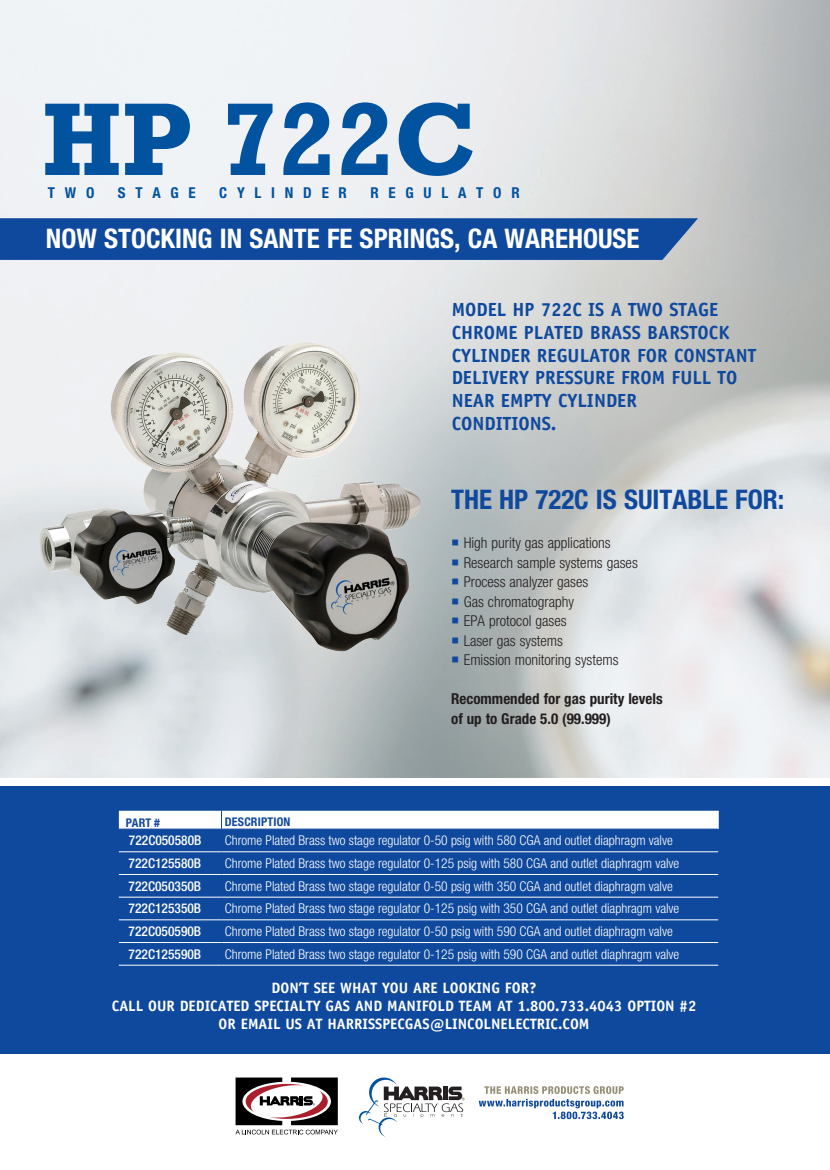
<style>
.page{position:relative;width:830px;height:1170px;background:#fff}
.page>*{position:absolute;margin:0;border:0;box-sizing:border-box;transform-origin:0 0}
.t1{font:700 105px "Rockwell Std";color:#0153a0}
.t2{font:700 condensed 27px "Helvetica Neue LT Std";color:#fff}
.t3{font:700 condensed 27px "Helvetica Neue LT Std";color:#0f499d}
.t4{font:700 19.05px/22.8px "Officina Sans Std";color:#0f499d}
.t5{font:300 condensed 15px "Helvetica Neue LT Std";color:#231f20}
.t6{font:700 15px/18px "Officina Sans Std";color:#fff;text-align:center}
.t7{font:700 condensed 15px/19.5px "Helvetica Neue LT Std";color:#231f20}
.t8{font:700 condensed 15px "Helvetica Neue LT Std";letter-spacing:.65em;color:#0153a0}
.t9{font:300 condensed 13.5px "Helvetica Neue LT Std";color:#fff}
.t10{font:500 condensed 13.5px "Helvetica Neue LT Std";color:#fff}
.t11{font:700 condensed 12px "Helvetica Neue LT Std";letter-spacing:.015em;color:#0f499d}
.s1{color:#0f499d}
</style>
<div class="page">
<div style="left:0;top:786px;width:830px;height:268px;background:#0f499d"></div>
<img style="left:0;top:0;width:830px;height:777px">
<svg style="left:478px;top:1086px;width:145px;height:33px"></svg>
<svg style="left:235px;top:1077px;width:103px;height:57px"></svg>
<svg style="left:359px;top:1077px;width:105px;height:60px"></svg>
<hr style="left:119px;top:965px;width:102px;height:1px;background:#fff">
<hr style="left:221px;top:965px;width:497px;height:1px;background:#fff">
<hr style="left:119px;top:942px;width:102px;height:1px;background:#fff">
<hr style="left:221px;top:942px;width:497px;height:1px;background:#fff">
<hr style="left:119px;top:874px;width:102px;height:1px;background:#fff">
<hr style="left:221px;top:874px;width:497px;height:1px;background:#fff">
<hr style="left:119px;top:897px;width:102px;height:1px;background:#fff">
<hr style="left:221px;top:897px;width:497px;height:1px;background:#fff">
<hr style="left:119px;top:919px;width:102px;height:1px;background:#fff">
<hr style="left:221px;top:919px;width:497px;height:1px;background:#fff">
<hr style="left:119px;top:851px;width:102px;height:1px;background:#fff">
<hr style="left:221px;top:851px;width:497px;height:1px;background:#fff">
<div style="left:119px;top:811px;width:599px;height:18px;background:#fff"></div>
<svg style="left:0;top:218px;width:698px;height:42px;background:#154d9e"></svg>
<img style="left:35px;top:342px;width:265px;height:266px">
<svg style="left:459px;top:568px;width:15px;height:1px"></svg>
<svg style="left:459px;top:587px;width:15px;height:1px"></svg>
<svg style="left:459px;top:607px;width:15px;height:1px"></svg>
<svg style="left:459px;top:626px;width:15px;height:1px"></svg>
<svg style="left:459px;top:646px;width:15px;height:1px"></svg>
<svg style="left:459px;top:665px;width:15px;height:1px"></svg>
<h1 class="t1" style="left:42px;top:78px;width:436px">HP 722C</h1>
<p class="t8" style="left:48px;top:184px;width:48px">TWO</p>
<p class="t8" style="left:118px;top:184px;width:79px">STAGE</p>
<p class="t8" style="left:219px;top:184px;width:129px">CYLINDER</p>
<p class="t8" style="left:370px;top:184px;width:151px">REGULATOR</p>
<h2 class="t2" style="left:46px;top:223px;width:595px">NOW STOCKING IN SANTE FE SPRINGS, CA WAREHOUSE</h2>
<h3 class="t4" style="left:451px;top:298px;width:306px">MODEL HP 722C IS A TWO STAGE<br>CHROME PLATED BRASS BARSTOCK<br>CYLINDER REGULATOR FOR CONSTANT<br>DELIVERY PRESSURE FROM FULL TO<br>NEAR EMPTY CYLINDER<br>CONDITIONS.</h3>
<h2 class="t3" style="left:451px;top:483px;width:334px">THE HP 722C IS SUITABLE FOR:</h2>
<p class="t5" style="left:451px;top:534px;width:161px"><span class="s1">○</span> High purity gas applications</p>
<p class="t5" style="left:451px;top:554px;width:188px"><span class="s1">○</span> Research sample systems gases</p>
<p class="t5" style="left:451px;top:573px;width:139px"><span class="s1">○</span> Process analyzer gases</p>
<p class="t5" style="left:451px;top:593px;width:124px"><span class="s1">○</span> Gas chromatography</p>
<p class="t5" style="left:451px;top:612px;width:117px"><span class="s1">○</span> EPA protocol gases</p>
<p class="t5" style="left:451px;top:632px;width:113px"><span class="s1">○</span> Laser gas systems</p>
<p class="t5" style="left:451px;top:651px;width:169px"><span class="s1">○</span> Emission monitoring systems</p>
<p class="t7" style="left:451px;top:689px;width:213px">Recommended for gas purity levels of up to Grade 5.0 (99.999)</p>
<p class="t11" style="left:126px;top:815px;width:36px">PART #</p>
<p class="t11" style="left:225px;top:814px;width:67px">DESCRIPTION</p>
<p class="t10" style="left:129px;top:832px;width:74px">722C050580B</p>
<p class="t9" style="left:225px;top:833px;width:449px">Chrome Plated Brass two stage regulator 0-50 psig with 580 CGA and outlet diaphragm valve</p>
<p class="t10" style="left:129px;top:855px;width:74px">722C125580B</p>
<p class="t9" style="left:225px;top:855px;width:456px">Chrome Plated Brass two stage regulator 0-125 psig with 580 CGA and outlet diaphragm valve</p>
<p class="t10" style="left:129px;top:878px;width:74px">722C050350B</p>
<p class="t9" style="left:225px;top:878px;width:449px">Chrome Plated Brass two stage regulator 0-50 psig with 350 CGA and outlet diaphragm valve</p>
<p class="t10" style="left:129px;top:900px;width:74px">722C125350B</p>
<p class="t9" style="left:225px;top:901px;width:456px">Chrome Plated Brass two stage regulator 0-125 psig with 350 CGA and outlet diaphragm valve</p>
<p class="t10" style="left:129px;top:923px;width:74px">722C050590B</p>
<p class="t9" style="left:225px;top:923px;width:449px">Chrome Plated Brass two stage regulator 0-50 psig with 590 CGA and outlet diaphragm valve</p>
<p class="t10" style="left:129px;top:946px;width:74px">722C125590B</p>
<p class="t9" style="left:225px;top:946px;width:456px">Chrome Plated Brass two stage regulator 0-125 psig with 590 CGA and outlet diaphragm valve</p>
<p class="t6" style="left:112px;top:979px;width:586px">DON’T SEE WHAT YOU ARE LOOKING FOR?<br>CALL OUR DEDICATED SPECIALTY GAS AND MANIFOLD TEAM AT 1.800.733.4043 OPTION #2<br>OR EMAIL US AT HARRISSPECGAS@LINCOLNELECTRIC.COM</p>
</div>
